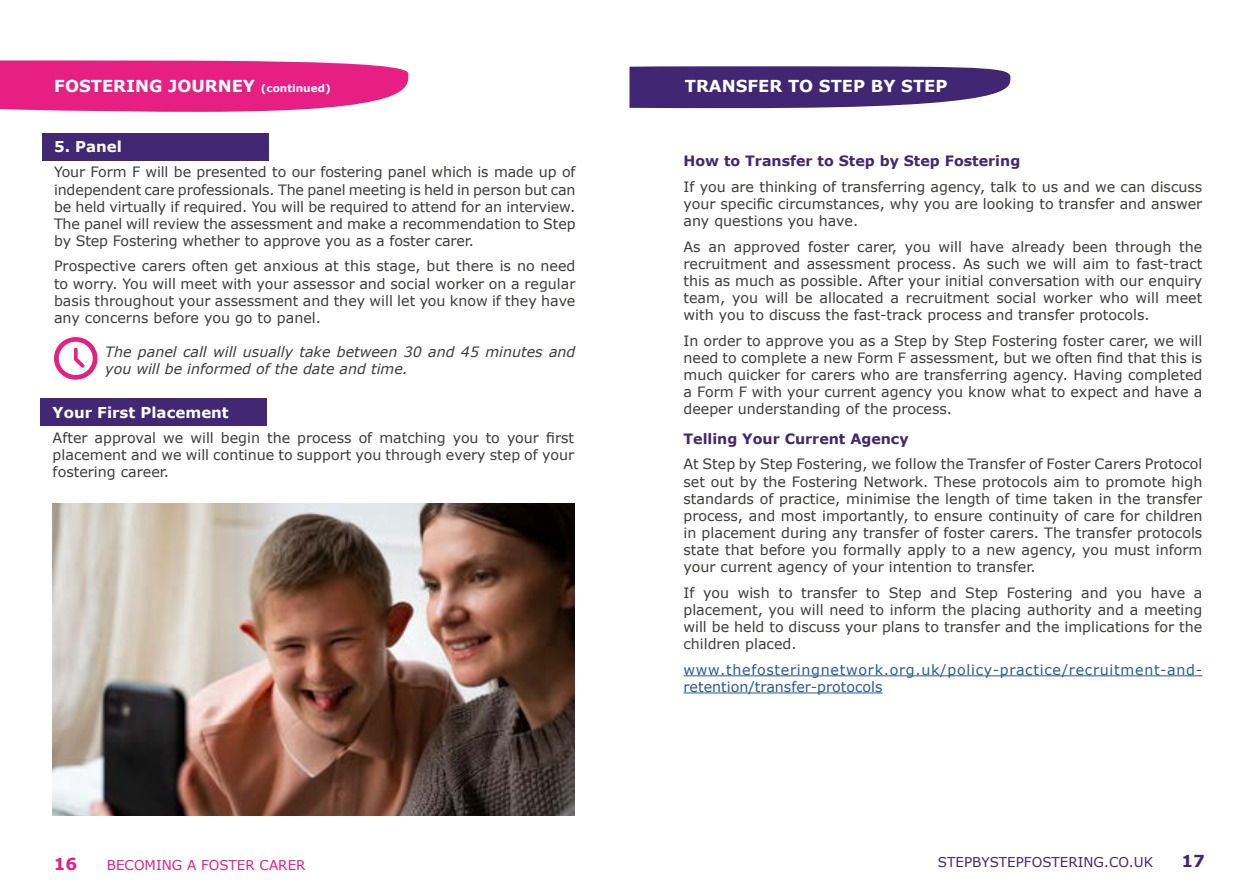
<style>
.page{position:relative;width:1259px;height:893px;background:#fff}
.page>*{position:absolute;margin:0;border:0;box-sizing:border-box;transform-origin:0 0}
.t1{font:700 16.5px "Verdana";color:#fff}
.t2{font:700 16.5px "Verdana";color:#e71f82}
.t3{font:700 16.5px "Verdana";color:#412773}
.t4{font:700 15px "Verdana";color:#fff}
.t5{font:14.25px/17.1px "Verdana";color:#3c3c3b;text-align:justify}
.t6{font:14.25px/17.1px "Verdana";letter-spacing:.05em;color:#275b9b}
.t7{font:italic 14.25px/17.1px "Verdana";color:#3c3c3b}
.t8{font:700 14.25px "Verdana";color:#422774}
.t9{font:13.5px "Verdana";color:#422774}
.t10{font:13.5px "Verdana";color:#e71f82}
.s1{font-size:10.5px}
</style>
<div class="page">
<svg style="left:629px;top:66px;width:382px;height:42px;background:#523a7f"></svg>
<svg style="left:0;top:60px;width:409px;height:52px;background:#e9358e"></svg>
<div style="left:42px;top:133px;width:226px;height:27px;background:#422774"></div>
<svg style="left:54px;top:337px;width:44px;height:43px"></svg>
<div style="left:40px;top:399px;width:227px;height:27px;background:#422774"></div>
<img style="left:53px;top:504px;width:521px;height:311px">
<hr style="left:683px;top:675px;width:519px;height:1px;background:#275b9b">
<hr style="left:683px;top:692px;width:199px;height:1px;background:#275b9b">
<p class="t1" style="left:54px;top:74px;width:278px">FOSTERING JOURNEY <span class="s1">(continued)</span></p>
<p class="t1" style="left:685px;top:74px;width:264px">TRANSFER TO STEP BY STEP</p>
<p class="t4" style="left:54px;top:136px;width:69px">5. Panel</p>
<p class="t5" style="left:54px;top:164px;width:523px">Your Form F will be presented to our fostering panel which is made up of independent care professionals. The panel meeting is held in person but can be held virtually if required. You will be required to attend for an interview.<br>The panel will review the assessment and make a recommendation to Step by Step Fostering whether to approve you as a foster carer.</p>
<p class="t5" style="left:54px;top:258px;width:523px">Prospective carers often get anxious at this stage, but there is no need to worry. You will meet with your assessor and social worker on a regular basis throughout your assessment and they will let you know if they have any concerns before you go to panel.</p>
<p class="t7" style="left:105px;top:343px;width:472px">The panel call will usually take between 30 and 45 minutes and you will be informed of the date and time.</p>
<p class="t4" style="left:53px;top:402px;width:178px">Your First Placement</p>
<p class="t5" style="left:53px;top:429px;width:523px">After approval we will begin the process of matching you to your first placement and we will continue to support you through every step of your fostering career.</p>
<p class="t8" style="left:683px;top:151px;width:338px">How to Transfer to Step by Step Fostering</p>
<p class="t5" style="left:683px;top:178px;width:520px">If you are thinking of transferring agency, talk to us and we can discuss your specific circumstances, why you are looking to transfer and answer any questions you have.</p>
<p class="t5" style="left:683px;top:238px;width:520px">As an approved foster carer, you will have already been through the recruitment and assessment process. As such we will aim to fast-tract this as much as possible. After your initial conversation with our enquiry team, you will be allocated a recruitment social worker who will meet with you to discuss the fast-track process and transfer protocols.</p>
<p class="t5" style="left:683px;top:332px;width:520px">In order to approve you as a Step by Step Fostering foster carer, we will need to complete a new Form F assessment, but we often find that this is much quicker for carers who are transferring agency. Having completed a Form F with your current agency you know what to expect and have a deeper understanding of the process.</p>
<p class="t8" style="left:683px;top:429px;width:227px">Telling Your Current Agency</p>
<p class="t5" style="left:683px;top:456px;width:520px">At Step by Step Fostering, we follow the Transfer of Foster Carers Protocol set out by the Fostering Network. These protocols aim to promote high standards of practice, minimise the length of time taken in the transfer process, and most importantly, to ensure continuity of care for children in placement during any transfer of foster carers. The transfer protocols state that before you formally apply to a new agency, you must inform your current agency of your intention to transfer.</p>
<p class="t5" style="left:683px;top:584px;width:520px">If you wish to transfer to Step and Step Fostering and you have a placement, you will need to inform the placing authority and a meeting will be held to discuss your plans to transfer and the implications for the children placed.</p>
<p class="t6" style="left:683px;top:661px;width:520px">www.thefosteringnetwork.org.uk/policy-practice/recruitment-and&shy;retention/transfer-protocols</p>
<p class="t2" style="left:54px;top:852px;width:25px">16</p>
<p class="t10" style="left:107px;top:855px;width:200px">BECOMING A FOSTER CARER</p>
<p class="t9" style="left:938px;top:853px;width:217px">STEPBYSTEPFOSTERING.CO.UK</p>
<p class="t3" style="left:1181px;top:850px;width:25px">17</p>
</div>
